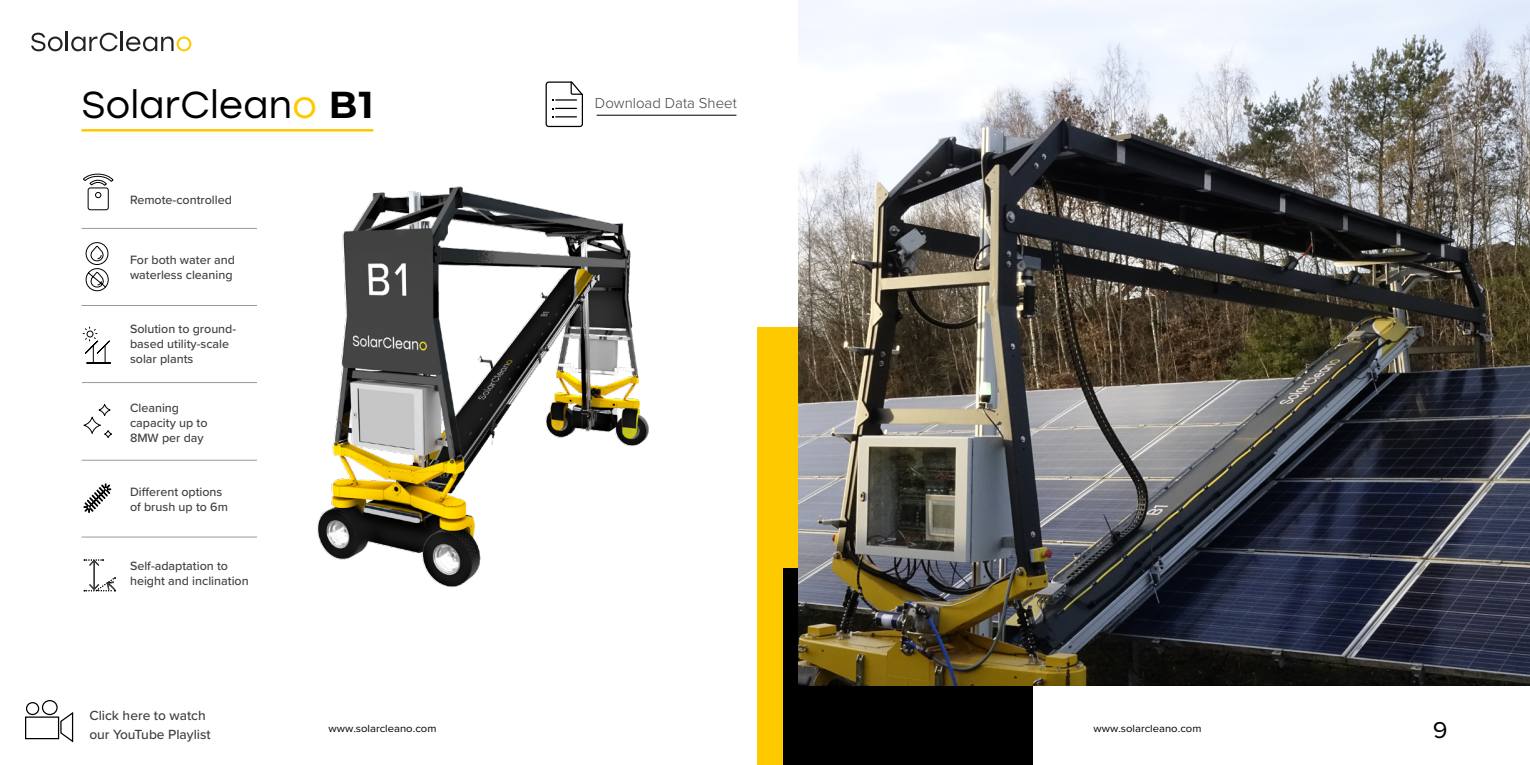
<style>
.page{position:relative;width:1530px;height:765px;background:#fff}
.page>*{position:absolute;margin:0;border:0;box-sizing:border-box;transform-origin:0 0}
.t1{font:37.5px "Stolzl";color:#000}
.t2{font:23.75px "Proxima Nova";color:#000;scale:1.05 1}
.t3{font:300 15px "Proxima Nova";color:#414042}
.t4{font:500 13.75px/18.8px "Proxima Nova";color:#414042}
.t5{font:500 12.5px/15px "Proxima Nova";color:#414042}
.t6{font:10.75px "Proxima Nova";color:#000;scale:1.05 1}
.s1{color:#ffc900}
.s2{font-family:"Montserrat";font-weight:700}
</style>
<div class="page">
<div style="left:757px;top:327px;width:249px;height:438px;background:#ffc900"></div>
<div style="left:784px;top:569px;width:249px;height:196px;background:#000"></div>
<div style="left:26px;top:702px;width:13px;height:13px;border:1px solid #000;border-radius:50%"></div>
<div style="left:42px;top:700px;width:16px;height:15px;border:1px solid #000;border-radius:50%"></div>
<div style="left:25px;top:716px;width:34px;height:23px;border:1px solid #000"></div>
<svg style="left:59px;top:712px;width:15px;height:31px"></svg>
<img style="left:799px;top:0;width:731px;height:685px">
<hr style="left:82px;top:382px;width:175px;height:1px;background:#999">
<hr style="left:81px;top:228px;width:176px;height:1px;background:#999">
<hr style="left:81px;top:305px;width:176px;height:1px;background:#999">
<hr style="left:81px;top:537px;width:176px;height:1px;background:#999">
<hr style="left:81px;top:460px;width:176px;height:1px;background:#999">
<svg style="left:83px;top:173px;width:31px;height:38px"></svg>
<svg style="left:83px;top:483px;width:29px;height:30px"></svg>
<svg style="left:85px;top:242px;width:24px;height:50px"></svg>
<div style="left:83px;top:417px;width:18px;height:17px;border:1px solid #000;border-radius:50%"></div>
<div style="left:99px;top:404px;width:12px;height:12px;border:1px solid #000;border-radius:50%"></div>
<div style="left:104px;top:430px;width:8px;height:8px;border:1px solid #000;border-radius:50%"></div>
<svg style="left:84px;top:559px;width:32px;height:33px"></svg>
<svg style="left:82px;top:326px;width:29px;height:38px"></svg>
<svg style="left:545px;top:81px;width:38px;height:47px"></svg>
<hr style="left:597px;top:115px;width:139px;height:1px;background:#000">
<img style="left:317px;top:186px;width:332px;height:401px">
<svg style="left:31px;top:33px;width:32px;height:18px"></svg>
<hr style="left:66px;top:31px;width:2px;height:20px;background:#222">
<svg style="left:71px;top:33px;width:47px;height:18px"></svg>
<hr style="left:121px;top:31px;width:2px;height:20px;background:#222">
<svg style="left:126px;top:37px;width:65px;height:14px"></svg>
<hr style="left:81px;top:129px;width:292px;height:3px;background:#ffc900">
<h1 class="t1" style="left:81px;top:79px;width:293px">SolarClean<span class="s1">o</span> <span class="s2">B1</span></h1>
<p class="t3" style="left:595px;top:92px;width:143px">Download Data Sheet</p>
<p class="t5" style="left:130px;top:192px;width:103px">Remote-controlled</p>
<p class="t5" style="left:130px;top:252px;width:107px">For both water and waterless cleaning</p>
<p class="t5" style="left:130px;top:321px;width:108px">Solution to ground&shy;based utility-scale solar plants</p>
<p class="t5" style="left:130px;top:400px;width:79px">Cleaning capacity up to<br>8MW per day</p>
<p class="t5" style="left:130px;top:484px;width:99px">Different options of brush up to 6m</p>
<p class="t5" style="left:130px;top:558px;width:120px">Self-adaptation to height and inclination</p>
<p class="t4" style="left:89px;top:706px;width:123px">Click here to watch our YouTube Playlist</p>
<p class="t6" style="left:329px;top:721px;width:104px">www.solarcleano.com</p>
<p class="t6" style="left:1094px;top:721px;width:104px">www.solarcleano.com</p>
<h2 class="t2" style="left:1433px;top:712px;width:16px">9</h2>
</div>
